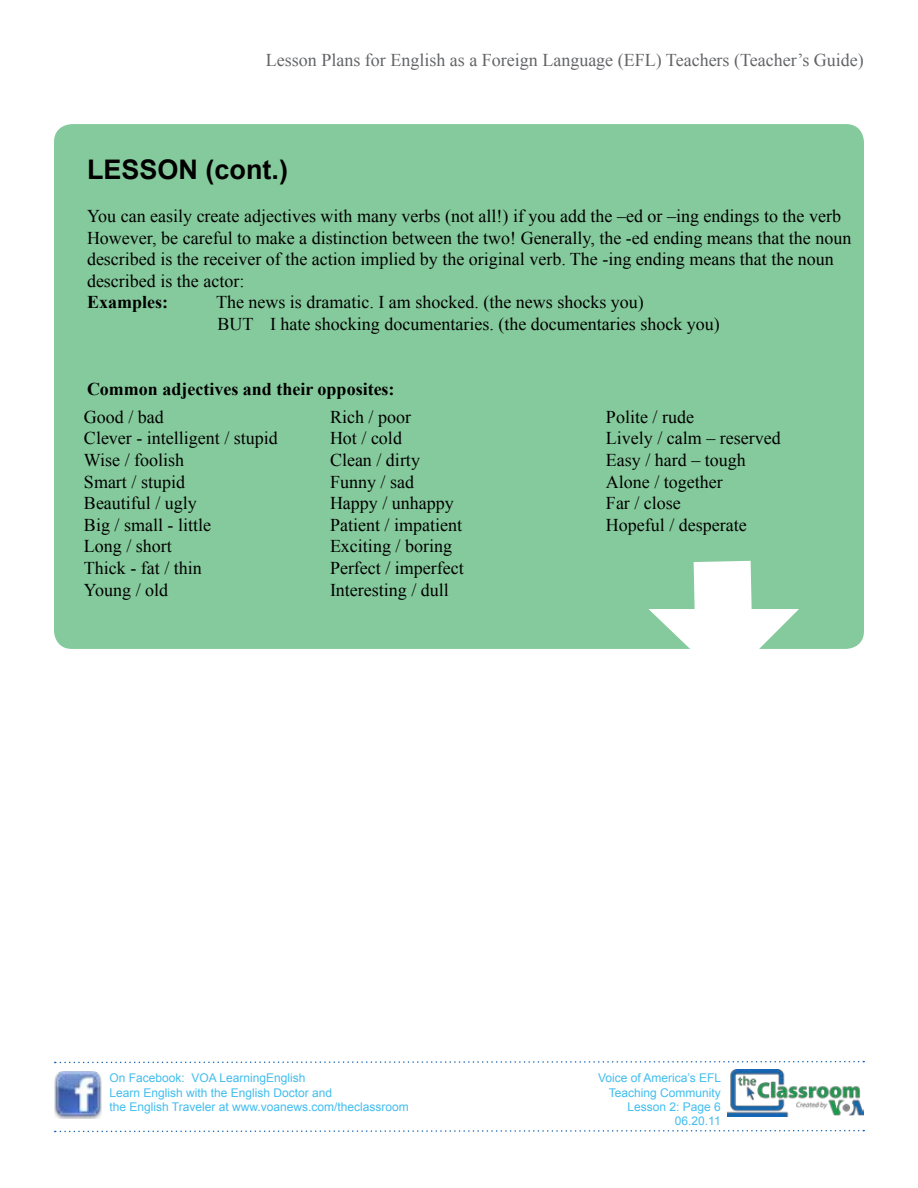
<style>
.page{position:relative;width:918px;height:1188px;background:#fff}
.page>*{position:absolute;margin:0;border:0;box-sizing:border-box;transform-origin:0 0}
.t1{font:700 27px "Arial";color:#000}
.t2{font:18px/21.6px "Times New Roman";color:#000}
.t3{font:18px "Times New Roman";color:#636467}
.t4{font:700 18px "Times New Roman";color:#000}
.t5{font:12px/14.4px "Arial";color:#42bdee;text-align:right}
</style>
<div class="page">
<div style="left:54px;top:124px;width:810px;height:525px;background:#85ca9c;border-radius:18px"></div>
<img style="left:727px;top:1070px;width:137px;height:47px">
<svg style="left:55px;top:1060px;width:809px;height:4px"></svg>
<img style="left:54px;top:1071px;width:48px;height:48px">
<svg style="left:55px;top:1129px;width:809px;height:4px"></svg>
<svg style="left:648px;top:560px;width:151px;height:89px"></svg>
<p class="t3" style="left:266px;top:48px;width:600px">Lesson Plans for English as a Foreign Language (EFL) Teachers (Teacher’s Guide)</p>
<h1 class="t1" style="left:87px;top:151px;width:203px">LESSON (cont.)</h1>
<p class="t2" style="left:87px;top:205px;width:766px">You can easily create adjectives with many verbs (not all!) if you add the –ed or –ing endings to the verb However, be careful to make a distinction between the two! Generally, the -ed ending means that the noun described is the receiver of the action implied by the original verb. The -ing ending means that the noun described is the actor:</p>
<p class="t4" style="left:87px;top:290px;width:83px">Examples:</p>
<p class="t2" style="left:216px;top:291px;width:505px">The news is dramatic. I am shocked. (the news shocks you)<br>BUT I hate shocking documentaries. (the documentaries shock you)</p>
<p class="t4" style="left:87px;top:376px;width:309px">Common adjectives and their opposites:</p>
<p class="t2" style="left:84px;top:406px;width:196px">Good / bad<br>Clever - intelligent / stupid<br>Wise / foolish<br>Smart / stupid<br>Beautiful / ugly<br>Big / small - little<br>Long / short<br>Thick - fat / thin<br>Young / old</p>
<p class="t2" style="left:330px;top:406px;width:135px">Rich / poor<br>Hot / cold<br>Clean / dirty<br>Funny / sad<br>Happy / unhappy<br>Patient / impatient<br>Exciting / boring<br>Perfect / imperfect<br>Interesting / dull</p>
<p class="t2" style="left:606px;top:406px;width:176px">Polite / rude<br>Lively / calm – reserved<br>Easy / hard – tough<br>Alone / together<br>Far / close<br>Hopeful / desperate</p>
<p class="t5" style="left:110px;top:1071px;width:301px;text-align:left">On Facebook: VOA LearningEnglish<br>Learn English with the English Doctor and<br>the English Traveler at www.voanews.com/theclassroom</p>
<p class="t5" style="left:598px;top:1071px;width:125px">Voice of America’s EFL<br>Teaching Community<br>Lesson 2: Page 6<br>06.20.11</p>
</div>
